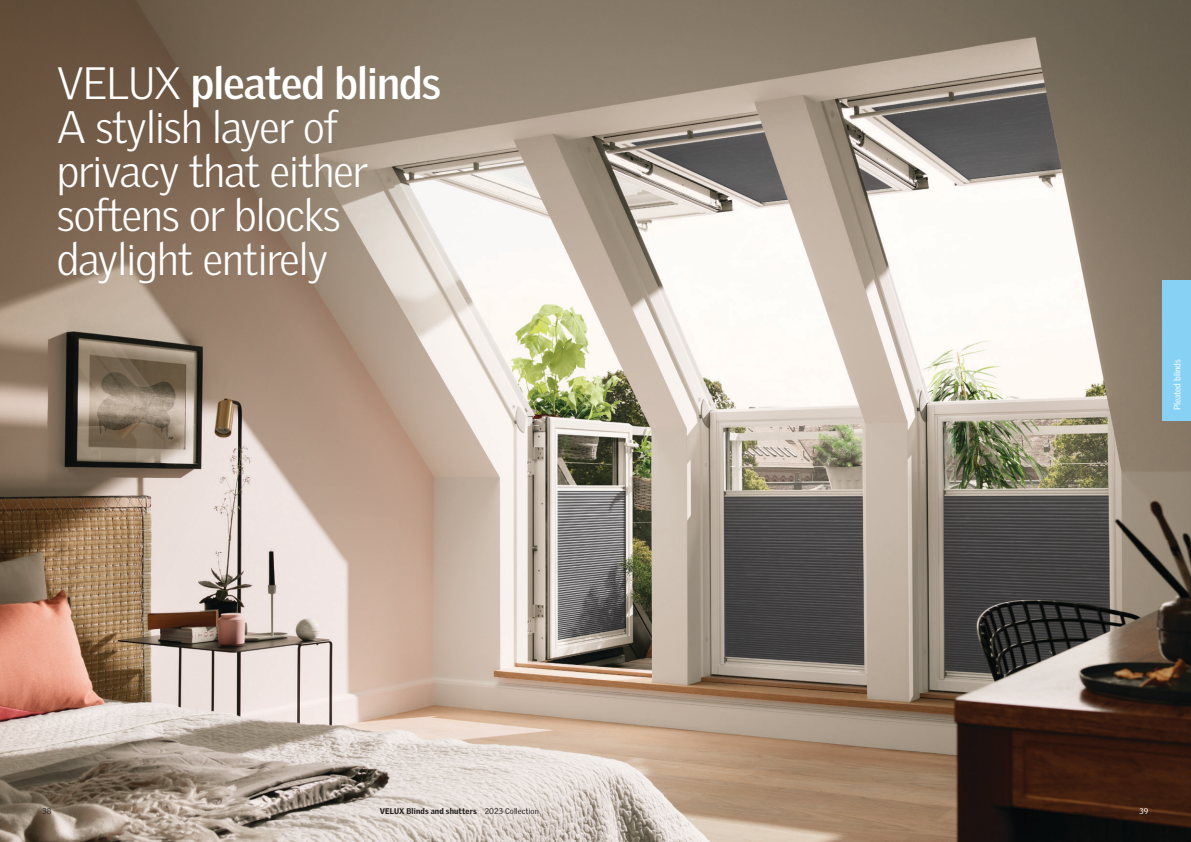
<style>
.page{position:relative;width:1191px;height:842px;background:#fff}
.page>*{position:absolute;margin:0;border:0;box-sizing:border-box;transform-origin:0 0}
.Headline_Light_44_44{font:300 44px/44px "Velux Gothic";letter-spacing:-.02em;color:#fff}
.t1{font:9px "Velux Gothic";letter-spacing:-.01em;color:#fff}
.t2{font:900 8px "Velux Gothic";letter-spacing:.015em;color:#231f20}
.t3{font:8px "Velux Gothic";color:#231f20}
.t4{font:8px "Velux Gothic";color:#fff}
.s1{font-weight:700}
.s2{font-weight:400}
</style>
<div class="page">
<img style="left:595px;top:0;width:596px;height:842px">
<svg style="left:0;top:0;width:595px;height:842px;background:#ab9a8a"></svg>
<div style="left:1162px;top:281px;width:29px;height:140px;background:#87d2f4"></div>
<p class="Headline_Light_44_44" style="left:57px;top:61px;width:386px">VELUX <span class="s1">pleated blinds<br></span>A stylish layer of privacy that either softens or blocks daylight entirely</p>
<p class="t1" style="left:1171px;top:410px;width:52px;rotate:-90deg">Pleated blinds</p>
<p class="t3" style="left:43px;top:806px;width:11px">38</p>
<p class="t2" style="left:380px;top:806px;width:161px">VELUX Blinds and shutters <span class="s2">2023 Collection</span></p>
<p class="t4" style="left:1139px;top:806px;width:10px">39</p>
</div>
